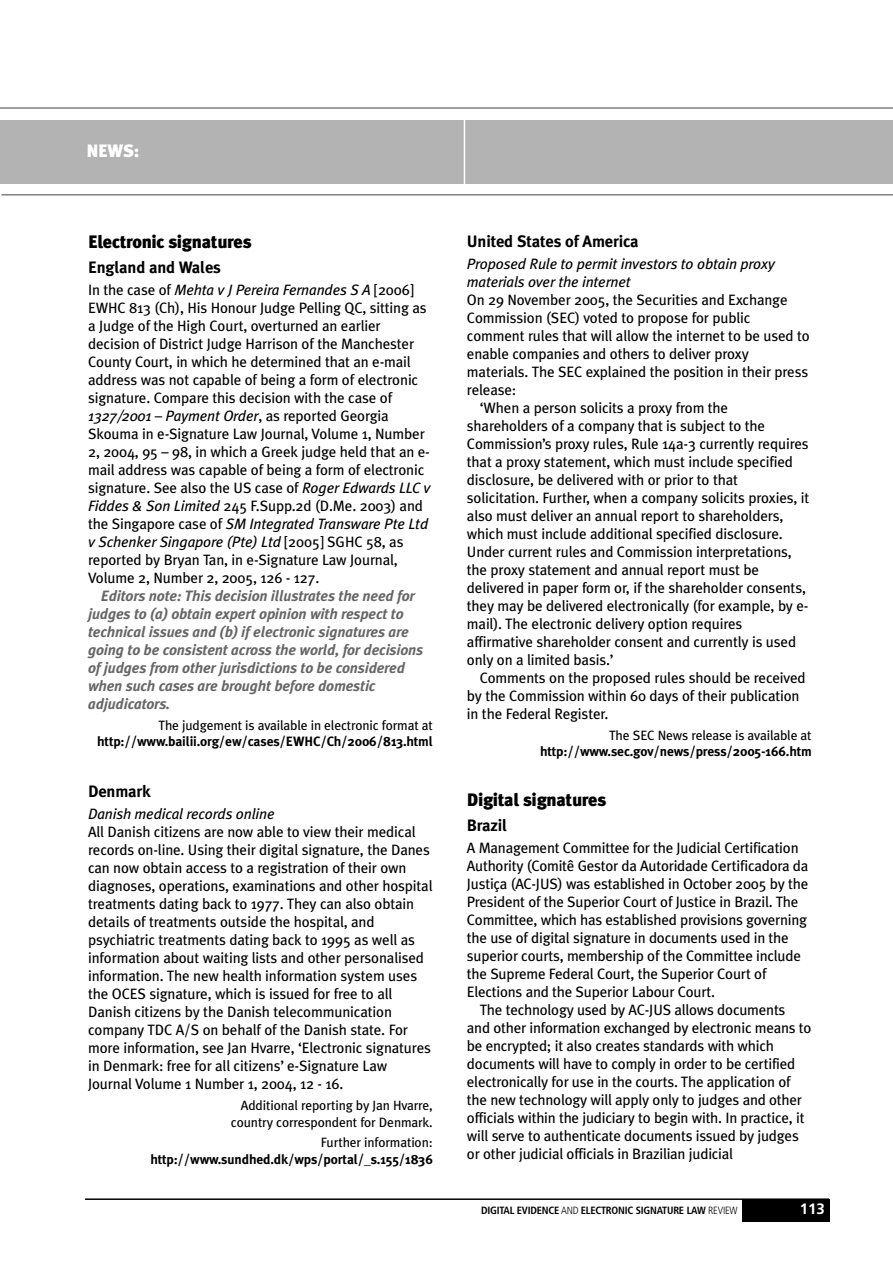
<style>
.page{position:relative;width:893px;height:1263px;background:#fff}
.page>*{position:absolute;margin:0;border:0;box-sizing:border-box;transform-origin:0 0}
.t1{font:900 18px "Meta Plus";letter-spacing:-.015em;color:#000}
.t2{font:900 18px "Meta Plus";color:#fff}
.t3{font:700 16.5px "Meta Plus";letter-spacing:-.01em;color:#000}
.t4{font:15px/18px "Meta Plus";letter-spacing:-.01em;color:#000}
.t5{font:italic 700 15px/18px "Meta Plus";letter-spacing:-.01em;color:#666}
.t6{font:italic 15px/18px "Meta Plus";letter-spacing:-.01em;color:#000}
.t7{font:700 15px "Frutiger";color:#fff}
.t8{font:13.5px/16.5px "Meta Plus";letter-spacing:-.01em;color:#000;text-align:right}
.t9{font:700 13.5px "Meta Plus";letter-spacing:-.01em;color:#000}
.t10{font:700 condensed 10.5px "Frutiger";letter-spacing:-.02em;color:#000}
.s1{font-style:italic}
.s2{font-weight:300}
</style>
<div class="page">
<div style="left:742px;top:1199px;width:87px;height:22px;background:#000"></div>
<hr style="left:85px;top:1198px;width:744px;height:2px;background:#000">
<div style="left:0;top:120px;width:893px;height:64px;background:#b3b3b3"></div>
<hr style="left:464px;top:95px;width:1px;height:105px;background:#fff">
<hr style="left:0;top:107px;width:893px;height:2px;background:#808080">
<hr style="left:1px;top:194px;width:892px;height:1px;background:#808080">
<p class="t2" style="left:86px;top:141px;width:54px">NEWS:</p>
<p class="t1" style="left:88px;top:231px;width:165px">Electronic signatures</p>
<p class="t3" style="left:88px;top:257px;width:134px">England and Wales</p>
<p class="t4" style="left:88px;top:281px;width:344px">In the case of <span class="s1">Mehta v J Pereira Fernandes S A</span> [2006] EWHC 813 (Ch), His Honour Judge Pelling QC, sitting as a Judge of the High Court, overturned an earlier decision of District Judge Harrison of the Manchester County Court, in which he determined that an e-mail address was not capable of being a form of electronic signature. Compare this decision with the case of <span class="s1">1327/2001 – Payment Order</span>, as reported Georgia Skouma in e-Signature Law Journal, Volume 1, Number 2, 2004, 95 – 98, in which a Greek judge held that an e&shy;mail address was capable of being a form of electronic signature. See also the US case of <span class="s1">Roger Edwards LLC v Fiddes &amp; Son Limited</span> 245 F.Supp.2d (D.Me. 2003) and the Singapore case of <span class="s1">SM Integrated Transware Pte Ltd v Schenker Singapore (Pte) Ltd</span> [2005] SGHC 58, as reported by Bryan Tan, in e-Signature Law Journal, Volume 2, Number 2, 2005, 126 - 127.</p>
<p class="t5" style="left:88px;top:587px;width:337px;text-indent:13px">Editors note: This decision illustrates the need for judges to (a) obtain expert opinion with respect to technical issues and (b) if electronic signatures are going to be consistent across the world, for decisions of judges from other jurisdictions to be considered when such cases are brought before domestic adjudicators.</p>
<p class="t8" style="left:158px;top:717px;width:276px">The judgement is available in electronic format at</p>
<p class="t9" style="left:97px;top:734px;width:337px">http://www.bailii.org/ew/cases/EWHC/Ch/2006/813.html</p>
<p class="t3" style="left:88px;top:782px;width:64px">Denmark</p>
<p class="t6" style="left:88px;top:805px;width:188px">Danish medical records online</p>
<p class="t4" style="left:88px;top:823px;width:346px">All Danish citizens are now able to view their medical records on-line. Using their digital signature, the Danes can now obtain access to a registration of their own diagnoses, operations, examinations and other hospital treatments dating back to 1977. They can also obtain details of treatments outside the hospital, and psychiatric treatments dating back to 1995 as well as information about waiting lists and other personalised information. The new health information system uses the OCES signature, which is issued for free to all Danish citizens by the Danish telecommunication company TDC A/S on behalf of the Danish state. For more information, see Jan Hvarre, ‘Electronic signatures in Denmark: free for all citizens’ e-Signature Law Journal Volume 1 Number 1, 2004, 12 - 16.</p>
<p class="t8" style="left:231px;top:1097px;width:203px">Additional reporting by Jan Hvarre, country correspondent for Denmark.</p>
<p class="t8" style="left:321px;top:1134px;width:114px">Further information:</p>
<p class="t9" style="left:150px;top:1151px;width:284px">http://www.sundhed.dk/wps/portal/_s.155/1836</p>
<p class="t3" style="left:467px;top:231px;width:173px">United States of America</p>
<p class="t6" style="left:467px;top:255px;width:309px">Proposed Rule to permit investors to obtain proxy materials over the internet</p>
<p class="t4" style="left:467px;top:291px;width:322px">On 29 November 2005, the Securities and Exchange</p>
<p class="t4" style="left:467px;top:309px;width:285px">Commission (SEC) voted to propose for public</p>
<p class="t4" style="left:467px;top:327px;width:344px">comment rules that will allow the internet to be used to</p>
<p class="t4" style="left:467px;top:345px;width:283px">enable companies and others to deliver proxy</p>
<p class="t4" style="left:467px;top:363px;width:343px">materials. The SEC explained the position in their press</p>
<p class="t4" style="left:467px;top:381px;width:51px">release:</p>
<p class="t4" style="left:480px;top:399px;width:250px">‘When a person solicits a proxy from the</p>
<p class="t4" style="left:467px;top:417px;width:300px">shareholders of a company that is subject to the</p>
<p class="t4" style="left:467px;top:435px;width:343px">Commission’s proxy rules, Rule 14a-3 currently requires</p>
<p class="t4" style="left:467px;top:453px;width:328px">that a proxy statement, which must include specified</p>
<p class="t4" style="left:467px;top:471px;width:273px">disclosure, be delivered with or prior to that</p>
<p class="t4" style="left:467px;top:489px;width:344px">solicitation. Further, when a company solicits proxies, it</p>
<p class="t4" style="left:467px;top:507px;width:318px">also must deliver an annual report to shareholders,</p>
<p class="t4" style="left:467px;top:525px;width:317px">which must include additional specified disclosure.</p>
<p class="t4" style="left:467px;top:543px;width:326px">Under current rules and Commission interpretations,</p>
<p class="t4" style="left:467px;top:561px;width:294px">the proxy statement and annual report must be</p>
<p class="t4" style="left:467px;top:579px;width:341px">delivered in paper form or, if the shareholder consents,</p>
<p class="t4" style="left:467px;top:597px;width:343px">they may be delivered electronically (for example, by e-</p>
<p class="t4" style="left:467px;top:615px;width:277px">mail). The electronic delivery option requires</p>
<p class="t4" style="left:467px;top:633px;width:331px">affirmative shareholder consent and currently is used</p>
<p class="t4" style="left:467px;top:651px;width:148px">only on a limited basis.’</p>
<p class="t4" style="left:480px;top:669px;width:328px">Comments on the proposed rules should be received</p>
<p class="t4" style="left:467px;top:687px;width:334px">by the Commission within 60 days of their publication</p>
<p class="t4" style="left:467px;top:705px;width:143px">in the Federal Register.</p>
<p class="t8" style="left:609px;top:727px;width:204px">The SEC News release is available at</p>
<p class="t9" style="left:540px;top:744px;width:273px">http://www.sec.gov/news/press/2005-166.htm</p>
<p class="t1" style="left:467px;top:790px;width:141px">Digital signatures</p>
<p class="t3" style="left:467px;top:816px;width:42px">Brazil</p>
<p class="t4" style="left:467px;top:839px;width:333px">A Management Committee for the Judicial Certification</p>
<p class="t4" style="left:467px;top:857px;width:343px">Authority (Comitê Gestor da Autoridade Certificadora da</p>
<p class="t4" style="left:467px;top:875px;width:343px">Justiça (AC-JUS) was established in October 2005 by the</p>
<p class="t4" style="left:467px;top:893px;width:333px">President of the Superior Court of Justice in Brazil. The</p>
<p class="t4" style="left:467px;top:911px;width:342px">Committee, which has established provisions governing</p>
<p class="t4" style="left:467px;top:929px;width:323px">the use of digital signature in documents used in the</p>
<p class="t4" style="left:467px;top:947px;width:336px">superior courts, membership of the Committee include</p>
<p class="t4" style="left:467px;top:965px;width:301px">the Supreme Federal Court, the Superior Court of</p>
<p class="t4" style="left:467px;top:983px;width:250px">Elections and the Superior Labour Court.</p>
<p class="t4" style="left:480px;top:1001px;width:307px">The technology used by AC-JUS allows documents</p>
<p class="t4" style="left:467px;top:1019px;width:346px">and other information exchanged by electronic means to</p>
<p class="t4" style="left:467px;top:1037px;width:308px">be encrypted; it also creates standards with which</p>
<p class="t4" style="left:467px;top:1055px;width:330px">documents will have to comply in order to be certified</p>
<p class="t4" style="left:467px;top:1073px;width:325px">electronically for use in the courts. The application of</p>
<p class="t4" style="left:467px;top:1091px;width:337px">the new technology will apply only to judges and other</p>
<p class="t4" style="left:467px;top:1109px;width:339px">officials within the judiciary to begin with. In practice, it</p>
<p class="t4" style="left:467px;top:1127px;width:333px">will serve to authenticate documents issued by judges</p>
<p class="t4" style="left:467px;top:1145px;width:268px">or other judicial officials in Brazilian judicial</p>
<p class="t10" style="left:481px;top:1206px;width:258px">DIGITAL EVIDENCE <span class="s2">AND</span> ELECTRONIC SIGNATURE LAW <span class="s2">REVIEW</span></p>
<p class="t7" style="left:800px;top:1203px;width:27px">113</p>
</div>
